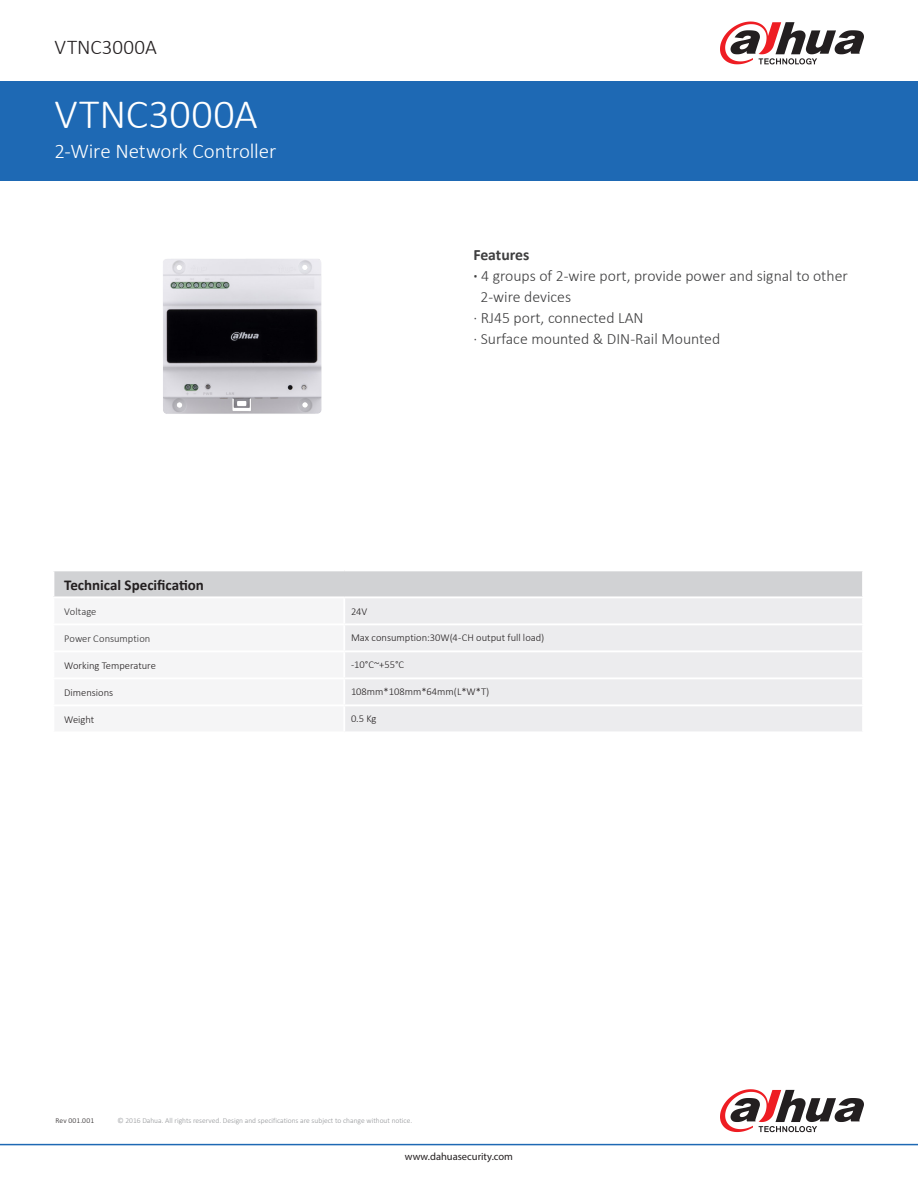
<style>
.page{position:relative;width:918px;height:1188px;background:#fff}
.page>*{position:absolute;margin:0;border:0;box-sizing:border-box;transform-origin:0 0}
.t1{font:300 42px "Calibri";color:#fff}
.t2{font:300 21px "Calibri";letter-spacing:-.005em;color:#fff}
.t3{font:300 21px "Calibri";letter-spacing:.005em;color:#231f20}
.t4{font:300 15.75px/21px "Calibri";color:#3e3e3f}
.t5{font:700 15.75px "Calibri";color:#3e3e3f}
.t6{font:700 15px "Calibri";color:#231f20}
.t7{font:300 10.5px "Calibri";color:#231f20}
.t8{font:300 10.5px "Calibri";letter-spacing:.005em;color:#312f30}
.t9{font:10.5px "Myriad Pro";color:#231f20}
.t10{font:300 7.5px "Calibri";color:#939598}
.t11{font:300 7.5px "Calibri";letter-spacing:.015em;color:#231f20}
.s1{font-weight:700}
</style>
<div class="page">
<div style="left:0;top:81px;width:918px;height:100px;background:#1e69b4"></div>
<hr style="left:0;top:1144px;width:918px;height:1px;background:#1e69b4">
<svg style="left:720px;top:22px;width:144px;height:42px"></svg>
<div style="left:53px;top:570px;width:810px;height:27px;background:#d1d2d4"></div>
<div style="left:345px;top:598px;width:517px;height:133px;background:#ececee"></div>
<hr style="left:52px;top:569px;width:292px;height:2px;background:#fff">
<hr style="left:344px;top:569px;width:520px;height:2px;background:#fff">
<hr style="left:344px;top:650px;width:520px;height:2px;background:#fff">
<hr style="left:344px;top:677px;width:520px;height:2px;background:#fff">
<hr style="left:344px;top:704px;width:520px;height:2px;background:#fff">
<hr style="left:52px;top:571px;width:2px;height:25px;background:#fff">
<hr style="left:862px;top:571px;width:2px;height:25px;background:#fff">
<hr style="left:52px;top:596px;width:292px;height:2px;background:#fff">
<hr style="left:344px;top:596px;width:520px;height:2px;background:#fff">
<hr style="left:344px;top:623px;width:520px;height:2px;background:#fff">
<img style="left:163px;top:259px;width:159px;height:155px">
<svg style="left:720px;top:1089px;width:144px;height:43px"></svg>
<p class="t3" style="left:55px;top:34px;width:104px">VTNC3000A</p>
<p class="t1" style="left:55px;top:88px;width:205px">VTNC3000A</p>
<p class="t2" style="left:55px;top:138px;width:223px">2-Wire Network Controller</p>
<p class="t5" style="left:473px;top:245px;width:58px">Features</p>
<p class="t4" style="left:480px;top:265px;width:369px;text-indent:-7px"><span class="s1">·</span> 4 groups of 2-wire port, provide power and signal to other<br>2-wire devices</p>
<p class="t4" style="left:473px;top:307px;width:172px">· RJ45 port, connected LAN</p>
<p class="t4" style="left:473px;top:328px;width:248px">· Surface mounted &amp; DIN-Rail Mounted</p>
<p class="t6" style="left:64px;top:575px;width:141px">Technical Specification</p>
<p class="t8" style="left:64px;top:605px;width:34px">Voltage</p>
<p class="t7" style="left:351px;top:605px;width:18px">24V</p>
<p class="t8" style="left:64px;top:632px;width:88px">Power Consumption</p>
<p class="t7" style="left:351px;top:631px;width:195px">Max consumption:30W(4-CH output full load)</p>
<p class="t7" style="left:64px;top:659px;width:93px">Working Temperature</p>
<p class="t7" style="left:351px;top:658px;width:55px">-10°C~+55°C</p>
<p class="t7" style="left:64px;top:686px;width:51px">Dimensions</p>
<p class="t7" style="left:351px;top:685px;width:140px">108mm*108mm*64mm(L*W*T)</p>
<p class="t7" style="left:64px;top:713px;width:32px">Weight</p>
<p class="t7" style="left:351px;top:712px;width:27px">0.5 Kg</p>
<p class="t11" style="left:56px;top:1116px;width:40px">Rev 001.001</p>
<p class="t10" style="left:117px;top:1116px;width:296px">© 2016 Dahua. All rights reserved. Design and specifications are subject to change without notice.</p>
<p class="t9" style="left:405px;top:1150px;width:110px">www.dahuasecurity.com</p>
</div>
